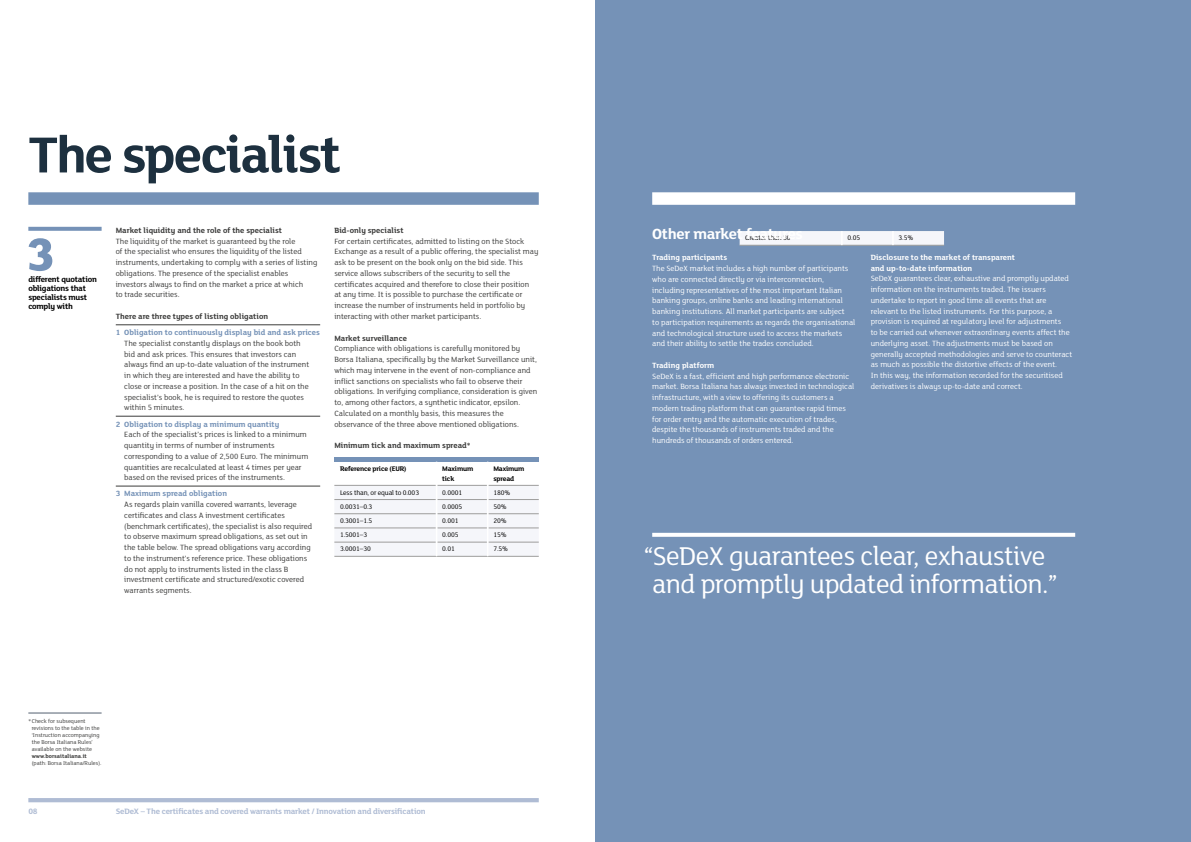
<style>
.page{position:relative;width:1191px;height:842px;background:#fff}
.page>*{position:absolute;margin:0;border:0;box-sizing:border-box;transform-origin:0 0}
.t1{font:700 55px "FS Lola";letter-spacing:-.04em;color:#1d303f}
.t2{font:800 50px "FS Lola";color:#7592b7}
.t3{font:28px/28px "FS Lola";letter-spacing:-.02em;color:#fff;text-align:center}
.t4{font:700 16px "FS Lola";letter-spacing:-.02em;color:#fff}
.t5{font:700 8.5px "FS Lola";letter-spacing:-.02em;color:#afbcd4}
.t6{font:700 8.5px/9px "FS Lola";letter-spacing:-.025em;color:#000}
.t7{font:8.2px/10.7px "FS Lola";color:#3c3c3b}
.t8{font:8.2px/10.7px "FS Lola";color:#fff}
.t9{font:700 8.2px "FS Lola";color:#3c3c3b}
.t10{font:700 8.2px "FS Lola";color:#7592b7}
.t11{font:700 8.2px/10.7px "FS Lola";color:#fff}
.t12{font:7.2px "FS Lola";letter-spacing:-.02em;color:#000}
.t13{font:700 7.2px/9.5px "FS Lola";letter-spacing:-.02em;color:#000}
.t14{font:6px/7px "FS Lola";color:#3c3c3b}
.t15{font:700 6px "FS Lola";color:#3c3c3b}
</style>
<div class="page">
<div style="left:595px;top:0;width:596px;height:842px;background:#7592b7"></div>
<hr style="left:116px;top:325px;width:204px;height:1px;background:#3c3c3b">
<hr style="left:116px;top:416px;width:204px;height:1px;background:#3c3c3b">
<hr style="left:116px;top:486px;width:204px;height:1px;background:#3c3c3b">
<div style="left:334px;top:457px;width:205px;height:5px;background:#7592b7"></div>
<hr style="left:334px;top:556px;width:102px;height:1px;background:#9d9d9c">
<hr style="left:436px;top:556px;width:52px;height:1px;background:#9d9d9c">
<hr style="left:488px;top:556px;width:51px;height:1px;background:#9d9d9c">
<svg style="left:334px;top:484px;width:205px;height:72px"></svg>
<hr style="left:739px;top:245px;width:103px;height:1px;background:#9d9d9c">
<hr style="left:842px;top:245px;width:51px;height:1px;background:#9d9d9c">
<hr style="left:893px;top:245px;width:51px;height:1px;background:#9d9d9c">
<svg style="left:739px;top:231px;width:205px;height:14px;background:#f2f3f7"></svg>
<div style="left:28px;top:192px;width:511px;height:13px;background:#7592b7"></div>
<hr style="left:28px;top:798px;width:511px;height:4px;background:#afbcd4">
<svg style="left:652px;top:533px;width:423px;height:4px;background:#f8f9fb"></svg>
<div style="left:652px;top:192px;width:423px;height:13px;background:#fff"></div>
<hr style="left:28px;top:712px;width:74px;height:1px;background:#536070">
<svg style="left:28px;top:227px;width:74px;height:4px"></svg>
<h1 class="t1" style="left:28px;top:117px;width:314px">The specialist</h1>
<h2 class="t2" style="left:26px;top:220px;width:31px">3</h2>
<p class="t6" style="left:28px;top:275px;width:70px">different quotation obligations that specialists must comply with</p>
<p class="t9" style="left:116px;top:225px;width:168px">Market liquidity and the role of the specialist</p>
<p class="t7" style="left:116px;top:235px;width:203px">The liquidity of the market is guaranteed by the role<br>of the specialist who ensures the liquidity of the listed instruments, undertaking to comply with a series of listing obligations. The presence of the specialist enables investors always to find on the market a price at which<br>to trade securities.</p>
<p class="t9" style="left:116px;top:311px;width:154px">There are three types of listing obligation</p>
<p class="t10" style="left:116px;top:327px;width:206px">1 Obligation to continuously display bid and ask prices</p>
<p class="t7" style="left:124px;top:337px;width:186px">The specialist constantly displays on the book both bid and ask prices. This ensures that investors can always find an up-to-date valuation of the instrument in which they are interested and have the ability to close or increase a position. In the case of a hit on the specialist’s book, he is required to restore the quotes within 5 minutes.</p>
<p class="t10" style="left:116px;top:418px;width:165px">2 Obligation to display a minimum quantity</p>
<p class="t7" style="left:124px;top:429px;width:186px">Each of the specialist’s prices is linked to a minimum quantity in terms of number of instruments corresponding to a value of 2,500 Euro. The minimum quantities are recalculated at least 4 times per year based on the revised prices of the instruments.</p>
<p class="t10" style="left:116px;top:488px;width:113px">3 Maximum spread obligation</p>
<p class="t7" style="left:124px;top:499px;width:189px">As regards plain vanilla covered warrants, leverage certificates and class A investment certificates (benchmark certificates), the specialist is also required to observe maximum spread obligations, as set out in the table below. The spread obligations vary according to the instrument’s reference price. These obligations do not apply to instruments listed in the class B investment certificate and structured/exotic covered warrants segments.</p>
<p class="t9" style="left:334px;top:225px;width:71px">Bid-only specialist</p>
<p class="t7" style="left:334px;top:235px;width:206px">For certain certificates, admitted to listing on the Stock Exchange as a result of a public offering, the specialist may ask to be present on the book only on the bid side. This service allows subscribers of the security to sell the certificates acquired and therefore to close their position<br>at any time. It is possible to purchase the certificate or increase the number of instruments held in portfolio by interacting with other market participants.</p>
<p class="t9" style="left:334px;top:332px;width:74px">Market surveillance</p>
<p class="t7" style="left:334px;top:343px;width:204px">Compliance with obligations is carefully monitored by Borsa Italiana, specifically by the Market Surveillance unit, which may intervene in the event of non-compliance and inflict sanctions on specialists who fail to observe their obligations. In verifying compliance, consideration is given to, among other factors, a synthetic indicator, epsilon.<br>Calculated on a monthly basis, this measures the observance of the three above mentioned obligations.</p>
<p class="t9" style="left:334px;top:440px;width:138px">Minimum tick and maximum spread*</p>
<p class="t13" style="left:340px;top:463px;width:68px">Reference price (EUR)</p>
<p class="t13" style="left:442px;top:463px;width:33px">Maximum tick</p>
<p class="t13" style="left:493px;top:463px;width:33px">Maximum spread</p>
<p class="t12" style="left:340px;top:488px;width:81px">Less than, or equal to 0.003</p>
<p class="t12" style="left:442px;top:488px;width:22px">0.0001</p>
<p class="t12" style="left:493px;top:488px;width:18px">180%</p>
<p class="t12" style="left:340px;top:502px;width:34px">0.0031–0.3</p>
<p class="t12" style="left:442px;top:502px;width:22px">0.0005</p>
<p class="t12" style="left:493px;top:502px;width:15px">50%</p>
<p class="t12" style="left:340px;top:516px;width:34px">0.3001–1.5</p>
<p class="t12" style="left:442px;top:516px;width:18px">0.001</p>
<p class="t12" style="left:493px;top:516px;width:15px">20%</p>
<p class="t12" style="left:340px;top:530px;width:29px">1.5001–3</p>
<p class="t12" style="left:442px;top:530px;width:18px">0.005</p>
<p class="t12" style="left:493px;top:530px;width:15px">15%</p>
<p class="t12" style="left:340px;top:544px;width:32px">3.0001–30</p>
<p class="t12" style="left:442px;top:544px;width:14px">0.01</p>
<p class="t12" style="left:493px;top:544px;width:16px">7.5%</p>
<p class="t14" style="left:32px;top:718px;width:69px;text-indent:-3px">*Check for subsequent revisions to the table in the ‘Instruction accompanying the Borsa Italiana Rules’ available on the website</p>
<p class="t15" style="left:32px;top:752px;width:57px">www.borsaitaliana.it</p>
<p class="t14" style="left:32px;top:760px;width:71px">(path: Borsa Italiana/Rules).</p>
<p class="t5" style="left:28px;top:805px;width:11px">08</p>
<p class="t5" style="left:116px;top:805px;width:311px">SeDeX – The certificates and covered warrants market / Innovation and diversification</p>
<h3 class="t4" style="left:652px;top:223px;width:152px">Other market features</h3>
<p class="t11" style="left:652px;top:252px;width:76px">Trading participants</p>
<p class="t8" style="left:652px;top:263px;width:205px">The SeDeX market includes a high number of participants who are connected directly or via interconnection, including representatives of the most important Italian banking groups, online banks and leading international banking institutions. All market participants are subject<br>to participation requirements as regards the organisational and technological structure used to access the markets and their ability to settle the trades concluded.</p>
<p class="t11" style="left:652px;top:359px;width:63px">Trading platform</p>
<p class="t8" style="left:652px;top:370px;width:204px">SeDeX is a fast, efficient and high performance electronic market. Borsa Italiana has always invested in technological infrastructure, with a view to offering its customers a modern trading platform that can guarantee rapid times for order entry and the automatic execution of trades, despite the thousands of instruments traded and the hundreds of thousands of orders entered.</p>
<p class="t12" style="left:745px;top:233px;width:47px">Greater than 30</p>
<p class="t12" style="left:847px;top:233px;width:14px">0.05</p>
<p class="t12" style="left:898px;top:233px;width:16px">3.5%</p>
<p class="t11" style="left:870px;top:251px;width:146px">Disclosure to the market of transparent and up-to-date information</p>
<p class="t8" style="left:870px;top:273px;width:203px">SeDeX guarantees clear, exhaustive and promptly updated information on the instruments traded. The issuers undertake to report in good time all events that are relevant to the listed instruments. For this purpose, a provision is required at regulatory level for adjustments<br>to be carried out whenever extraordinary events affect the underlying asset. The adjustments must be based on generally accepted methodologies and serve to counteract as much as possible the distortive effects of the event.<br>In this way, the information recorded for the securitised derivatives is always up-to-date and correct.</p>
<h3 class="t3" style="left:643px;top:541px;width:415px">“SeDeX guarantees clear, exhaustive and promptly updated information.”</h3>
</div>
